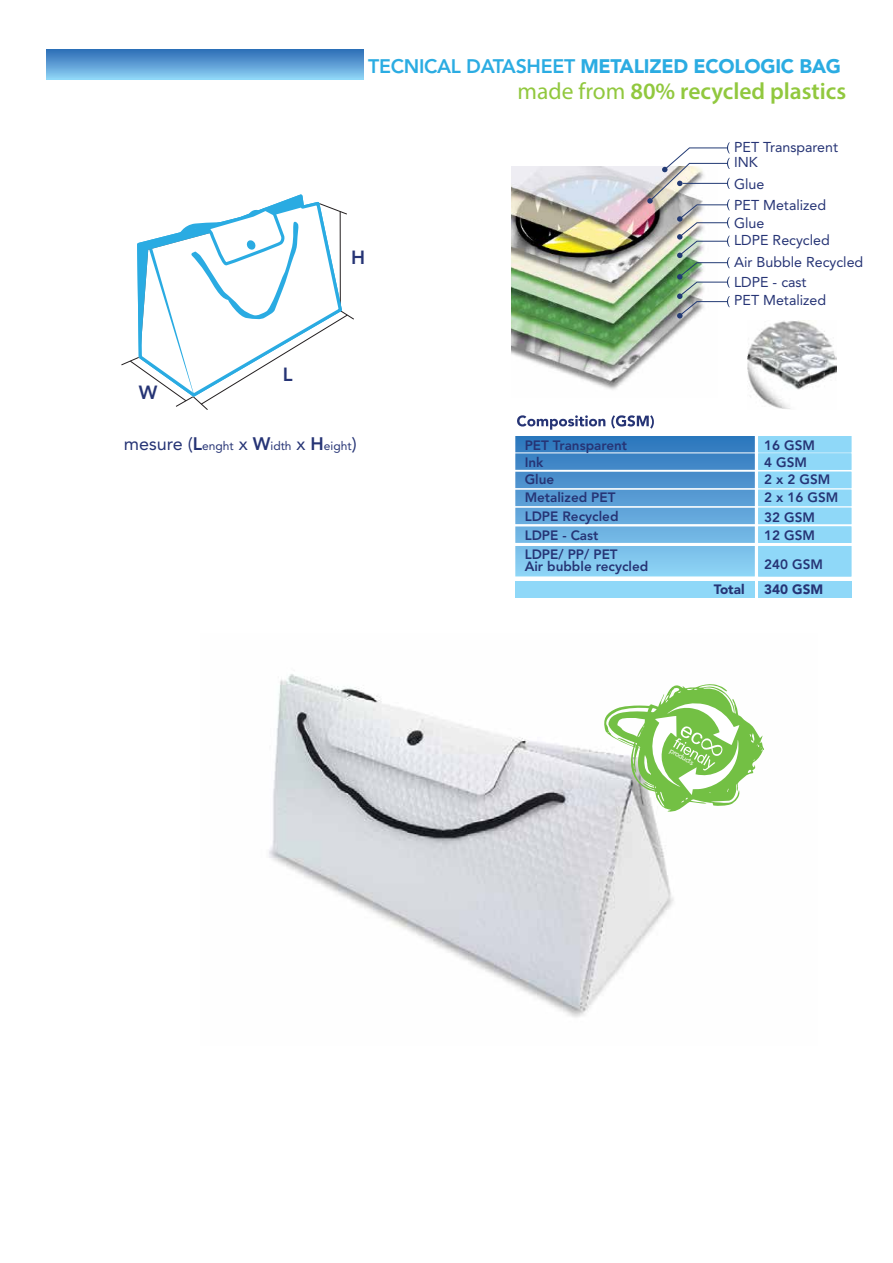
<style>
.page{position:relative;width:893px;height:1263px;background:#fff}
.page>*{position:absolute;margin:0;border:0;box-sizing:border-box;transform-origin:0 0}
.t1{font:600 23.55px "Myriad Pro";color:#91c83e}
.t2{font:900 19.5px "Avenir LT Std";letter-spacing:-.015em;color:#2bace2}
.t3{font:800 18.9px "Avenir LT Std";color:#263475}
.t4{font:14.25px/15.5px "Avenir LT Std";color:#263475}
.t5{font:800 13.5px/12px "Avenir LT Std";color:#263475}
.t6{font:900 13.5px "Avenir LT Std";color:#263475}
.t7{font:12px "Avenir LT Std";color:#263475}
.t8{font:7.35px "Avenir LT Std";color:#fff}
.s1{font-weight:800}
.s2{font-weight:400}
.s3{font-size:18px}
.s4{font-weight:800;font-size:18px}
</style>
<div class="page">
<img style="left:269px;top:674px;width:405px;height:344px">
<svg style="left:515px;top:436px;width:336px;height:140px;background:#78b8e3"></svg>
<img style="left:512px;top:167px;width:181px;height:223px">
<div style="left:515px;top:581px;width:240px;height:17px;background:#8fd8f8"></div>
<div style="left:758px;top:581px;width:93px;height:17px;background:#8fd8f8"></div>
<svg style="left:517px;top:415px;width:88px;height:15px"></svg>
<svg style="left:611px;top:415px;width:43px;height:14px"></svg>
<img style="left:747px;top:320px;width:89px;height:89px">
<img style="left:647px;top:142px;width:83px;height:176px">
<svg style="left:602px;top:684px;width:162px;height:128px"></svg>
<svg style="left:121px;top:194px;width:233px;height:216px"></svg>
<svg style="left:46px;top:49px;width:318px;height:30px;background:#5c9ed5"></svg>
<h2 class="t2" style="left:368px;top:54px;width:474px"><span class="s1">TECNICAL DATASHEET</span> METALIZED ECOLOGIC BAG</h2>
<h1 class="t1" style="left:518px;top:76px;width:330px"><span class="s2">made from</span> 80% recycled plastics</h1>
<p class="t4" style="left:734px;top:139px;width:105px">PET Transparent<br>INK</p>
<p class="t4" style="left:734px;top:173px;width:93px;line-height:21.5px">Glue<br>PET Metalized</p>
<h3 class="t3" style="left:139px;top:381px;width:20px">W</h3>
<h3 class="t3" style="left:283px;top:363px;width:11px">L</h3>
<h3 class="t3" style="left:351px;top:246px;width:16px">H</h3>
<p class="t7" style="left:124px;top:439px;width:234px"><span class="s3">mesure (</span><span class="s4">L</span>enght <span class="s3">x</span> <span class="s4">W</span>idth <span class="s3">x</span> <span class="s4">H</span>eight<span class="s3">)</span></p>
<p class="t4" style="left:734px;top:216px;width:32px">Glue</p>
<p class="t4" style="left:734px;top:232px;width:97px">LDPE Recycled</p>
<p class="t4" style="left:734px;top:254px;width:131px">Air Bubble Recycled</p>
<p class="t4" style="left:734px;top:274px;width:93px;line-height:18px">LDPE - cast<br>PET Metalized</p>
<p class="t5" style="left:525px;top:439px;width:104px">PET Transparent</p>
<p class="t5" style="left:764px;top:439px;width:52px">16 GSM</p>
<p class="t5" style="left:525px;top:456px;width:20px">Ink</p>
<p class="t5" style="left:764px;top:456px;width:44px">4 GSM</p>
<p class="t5" style="left:525px;top:474px;width:31px">Glue</p>
<p class="t5" style="left:764px;top:474px;width:67px">2 x 2 GSM</p>
<p class="t5" style="left:525px;top:492px;width:92px">Metalized PET</p>
<p class="t5" style="left:764px;top:492px;width:75px">2 x 16 GSM</p>
<p class="t5" style="left:525px;top:510px;width:95px">LDPE Recycled</p>
<p class="t5" style="left:764px;top:511px;width:52px">32 GSM</p>
<p class="t5" style="left:525px;top:529px;width:75px">LDPE - Cast</p>
<p class="t5" style="left:764px;top:529px;width:52px">12 GSM</p>
<p class="t5" style="left:525px;top:548px;width:125px">LDPE/ PP/ PET<br>Air bubble recycled</p>
<p class="t5" style="left:764px;top:559px;width:60px">240 GSM</p>
<p class="t6" style="left:714px;top:581px;width:32px">Total</p>
<p class="t6" style="left:764px;top:581px;width:60px">340 GSM</p>
<p class="t8" style="left:673px;top:746px;width:28px;rotate:30deg">products</p>
</div>
